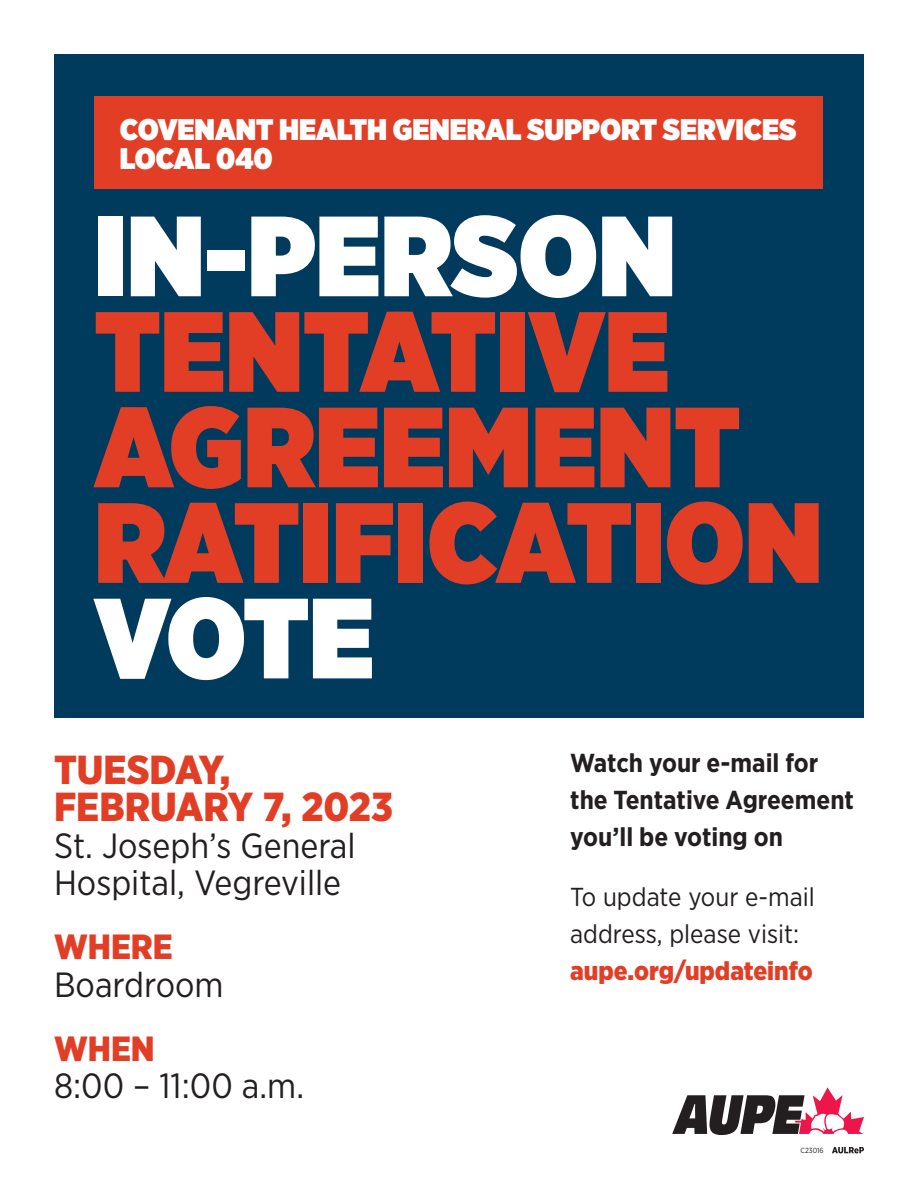
<style>
.page{position:relative;width:918px;height:1188px;background:#fff}
.page>*{position:absolute;margin:0;border:0;box-sizing:border-box;transform-origin:0 0}
.t1{font:900 113.85px/95.6px "Gotham Narrow";color:#e23e26}
.t2{font:900 113.85px "Gotham Narrow";color:#fff}
.t3{font:900 40.5px "Gotham Narrow";color:#e23e26}
.t4{font:34.95px/37.2px "Gotham Narrow";color:#231f20}
.t5{font:900 34.95px "Gotham Narrow";color:#e23e26}
.t6{font:900 29.85px "Gotham Narrow";color:#fff}
.t7{font:25.95px/37.2px "Gotham Narrow";color:#231f20}
.t8{font:700 25.95px/37.2px "Gotham Narrow";color:#231f20}
.t9{font:7.35px "Gotham Narrow";color:#231f20}
.s1{font-weight:900;color:#e23e26}
</style>
<div class="page">
<div style="left:54px;top:54px;width:810px;height:663px;background:#003a5d"></div>
<div style="left:94px;top:97px;width:730px;height:92px;background:#e23e26"></div>
<svg style="left:672px;top:1087px;width:192px;height:48px"></svg>
<svg style="left:832px;top:1147px;width:32px;height:6px"></svg>
<p class="t6" style="left:120px;top:110px;width:678px">COVENANT HEALTH GENERAL SUPPORT SERVICES</p>
<p class="t6" style="left:120px;top:138px;width:154px">LOCAL 040</p>
<p class="t2" style="left:94px;top:179px;width:583px">IN-PERSON</p>
<p class="t1" style="left:94px;top:302px;width:730px">TENTATIVE<br>AGREEMENT<br>RATIFICATION</p>
<p class="t2" style="left:94px;top:561px;width:281px">VOTE</p>
<p class="t3" style="left:54px;top:743px;width:178px">TUESDAY,</p>
<p class="t3" style="left:54px;top:780px;width:341px">FEBRUARY 7, 2023</p>
<p class="t4" style="left:54px;top:826px;width:303px">St. Joseph’s General<br>Hospital, Vegreville</p>
<p class="t5" style="left:54px;top:924px;width:120px">WHERE</p>
<p class="t4" style="left:54px;top:965px;width:171px">Boardroom</p>
<p class="t5" style="left:54px;top:1025px;width:102px">WHEN</p>
<p class="t4" style="left:54px;top:1066px;width:252px">8:00 – 11:00 a.m.</p>
<p class="t8" style="left:570px;top:744px;width:285px">Watch your e-mail for the Tentative Agreement you’ll be voting on</p>
<p class="t7" style="left:570px;top:878px;width:246px">To update your e-mail address, please visit: <span class="s1">aupe.org/updateinfo</span></p>
<p class="t9" style="left:801px;top:1146px;width:25px">C23016</p>
</div>
